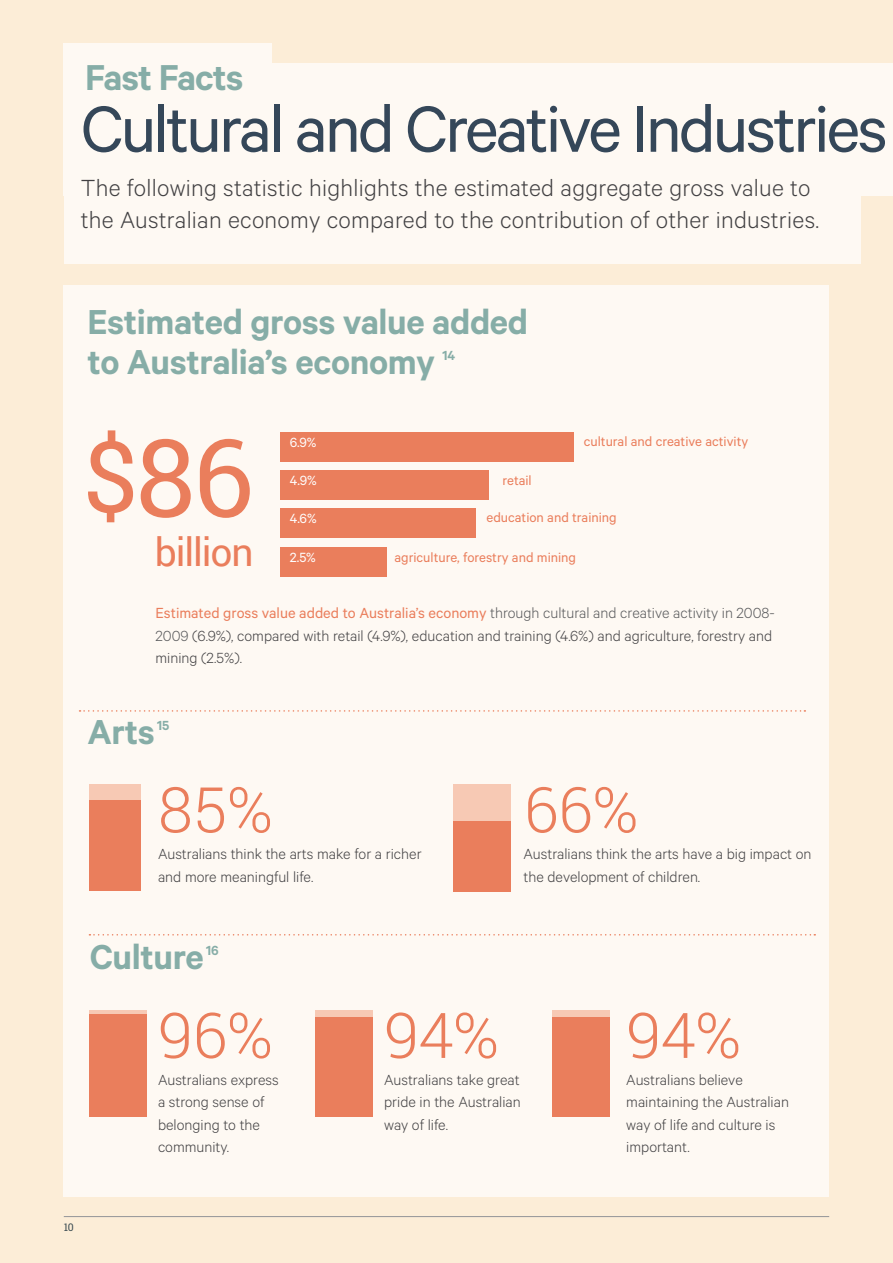
<style>
.page{position:relative;width:893px;height:1263px;background:#fcedd7}
.page>*{position:absolute;margin:0;border:0;box-sizing:border-box;transform-origin:0 0}
.t1{font:108px "Roboto";color:#ea7e5c}
.t2{font:73.5px "Calibre";letter-spacing:-.04em;color:#354759}
.t3{font:300 63px "Roboto";letter-spacing:-.01em;color:#ea7e5c}
.t4{font:600 40.5px "Calibre";letter-spacing:-.025em;color:#86ada7}
.t5{font:600 39px/40.5px "Calibre";letter-spacing:-.01em;color:#86ada7}
.t6{font:39px "Roboto";letter-spacing:-.03em;color:#ea7e5c}
.t7{font:300 26.25px/31.5px "Calibre";letter-spacing:.01em;color:#414042}
.t8{font:300 16.5px/22.5px "Calibre";color:#414042}
.t9{font:15px "Calibre";color:#ea7e5c}
.t10{font:15px "Calibre";color:#fff}
.t11{font:600 14.85px "Calibre";color:#86ada7}
.t12{font:10.5px "Roboto Slab";color:#3d4d53}
.s1{font-size:99px}
.s2{font-weight:400;color:#ea7e5c}
.s3{color:#58595b}
</style>
<div class="page">
<div style="left:64px;top:285px;width:765px;height:911px;background:#fef9f3"></div>
<div style="left:64px;top:43px;width:208px;height:77px;background:#fef9f3"></div>
<div style="left:64px;top:164px;width:796px;height:100px;background:#fef9f3"></div>
<div style="left:64px;top:63px;width:829px;height:133px;background:#fef9f3"></div>
<div style="left:89px;top:785px;width:51px;height:106px;background:#f7c9b4"></div>
<div style="left:89px;top:801px;width:51px;height:90px;background:#ea7e5c"></div>
<svg style="left:89px;top:1010px;width:57px;height:5px"></svg>
<div style="left:89px;top:1015px;width:57px;height:102px;background:#ea7e5c"></div>
<div style="left:315px;top:1010px;width:57px;height:107px;background:#f7c9b4"></div>
<div style="left:315px;top:1017px;width:57px;height:100px;background:#ea7e5c"></div>
<div style="left:553px;top:1010px;width:57px;height:107px;background:#f7c9b4"></div>
<div style="left:553px;top:1017px;width:57px;height:100px;background:#ea7e5c"></div>
<div style="left:453px;top:785px;width:57px;height:106px;background:#f7c9b4"></div>
<div style="left:453px;top:821px;width:57px;height:70px;background:#ea7e5c"></div>
<div style="left:281px;top:432px;width:293px;height:30px;background:#ea7e5c"></div>
<div style="left:281px;top:470px;width:208px;height:30px;background:#ea7e5c"></div>
<div style="left:281px;top:508px;width:195px;height:30px;background:#ea7e5c"></div>
<div style="left:281px;top:547px;width:106px;height:29px;background:#ea7e5c"></div>
<svg style="left:89px;top:934px;width:726px;height:1px"></svg>
<svg style="left:80px;top:710px;width:725px;height:2px"></svg>
<hr style="left:64px;top:1216px;width:765px;height:1px;background:#939598">
<h3 class="t4" style="left:85px;top:53px;width:160px">Fast Facts</h3>
<h2 class="t2" style="left:81px;top:86px;width:808px">Cultural and Creative Industries</h2>
<h3 class="t7" style="left:81px;top:171px;width:740px">The following statistic highlights the estimated aggregate gross value to the Australian economy compared to the contribution of other industries.</h3>
<h3 class="t5" style="left:87px;top:300px;width:442px">Estimated gross value added to Australia’s economy</h3>
<p class="t11" style="left:443px;top:346px;width:14px">14</p>
<h1 class="t1" style="left:83px;top:402px;width:173px"><span class="s1">$</span>86</h1>
<h3 class="t6" style="left:155px;top:525px;width:100px">billion</h3>
<p class="t10" style="left:290px;top:434px;width:28px">6.9%</p>
<p class="t10" style="left:290px;top:471px;width:28px">4.9%</p>
<p class="t10" style="left:290px;top:510px;width:28px">4.6%</p>
<p class="t9" style="left:584px;top:432px;width:166px">cultural and creative activity</p>
<p class="t9" style="left:503px;top:472px;width:31px">retail</p>
<p class="t9" style="left:486px;top:509px;width:132px">education and training</p>
<p class="t10" style="left:290px;top:548px;width:28px">2.5%</p>
<p class="t9" style="left:394px;top:548px;width:183px">agriculture, forestry and mining</p>
<p class="t8" style="left:155px;top:601px;width:621px"><span class="s2">Estimated gross value added to Australia’s economy</span> <span class="s3">through cultural and creative activity in 2008-<br>2009</span> (6.9%), compared with retail (4.9%), education and training (4.6%) and agriculture, forestry and mining (2.5%).</p>
<h3 class="t5" style="left:87px;top:710px;width:69px">Arts</h3>
<p class="t11" style="left:157px;top:716px;width:14px">15</p>
<h3 class="t3" style="left:158px;top:766px;width:117px">85%</h3>
<p class="t8" style="left:158px;top:842px;width:265px">Australians think the arts make for a richer and more meaningful life.</p>
<h3 class="t5" style="left:90px;top:936px;width:116px">Culture</h3>
<p class="t11" style="left:206px;top:941px;width:14px">16</p>
<h3 class="t3" style="left:523px;top:766px;width:117px">66%</h3>
<p class="t8" style="left:523px;top:842px;width:290px">Australians think the arts have a big impact on the development of children.</p>
<p class="t12" style="left:64px;top:1220px;width:12px">10</p>
<h3 class="t3" style="left:158px;top:992px;width:117px">96%</h3>
<p class="t8" style="left:158px;top:1067px;width:122px">Australians express a strong sense of belonging to the community.</p>
<h3 class="t3" style="left:384px;top:992px;width:117px">94%</h3>
<p class="t8" style="left:384px;top:1067px;width:138px;text-align:justify">Australians take great pride in the Australian way of life.</p>
<h3 class="t3" style="left:626px;top:992px;width:117px">94%</h3>
<p class="t8" style="left:626px;top:1067px;width:164px">Australians believe maintaining the Australian way of life and culture is important.</p>
</div>
